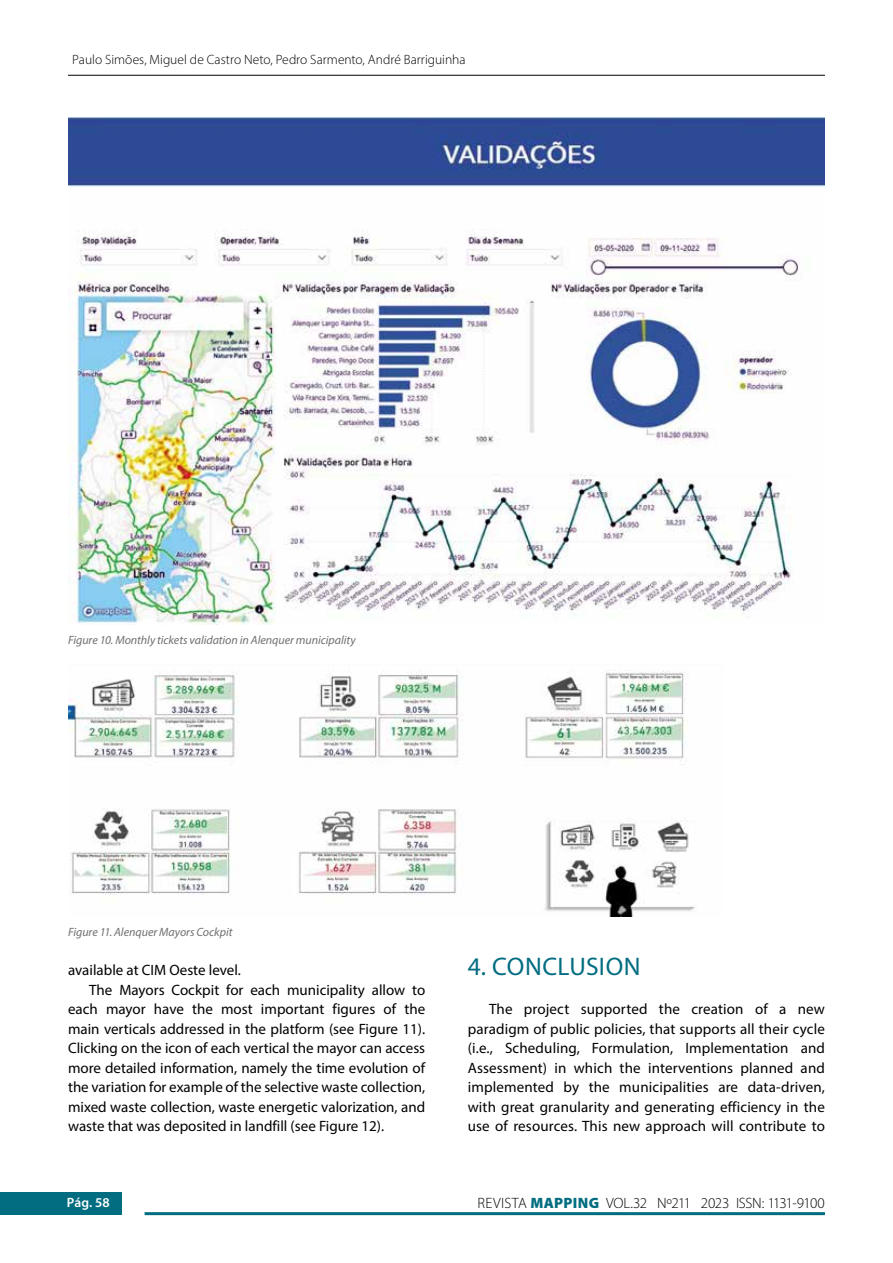
<style>
.page{position:relative;width:893px;height:1263px;background:#fff}
.page>*{position:absolute;margin:0;border:0;box-sizing:border-box;transform-origin:0 0}
.t1{font:25.5px "Myriad Pro";letter-spacing:.01em;color:#026d81}
.t2{font:15px/19.5px "Myriad Pro";color:#000;text-align:justify}
.t3{font:300 15px "Myriad Pro";letter-spacing:-.015em;color:#000}
.t4{font:300 13.5px "Myriad Pro";color:#000}
.t5{font:600 13.5px "Myriad Pro";color:#fff}
.t6{font:italic 12px "Myriad Pro";letter-spacing:-.005em;color:#706f6f}
.s1{font-weight:900;color:#026d81}
</style>
<div class="page">
<div style="left:0;top:1193px;width:121px;height:22px;background:#026d81"></div>
<hr style="left:145px;top:1212px;width:680px;height:3px;background:#026d81">
<hr style="left:68px;top:75px;width:757px;height:1px;background:#000">
<img style="left:68px;top:117px;width:757px;height:507px">
<img style="left:68px;top:670px;width:628px;height:246px">
<p class="t4" style="left:72px;top:52px;width:395px">Paulo Simões, Miguel de Castro Neto, Pedro Sarmento, André Barriguinha</p>
<p class="t6" style="left:68px;top:632px;width:289px">Figure 10. Monthly tickets validation in Alenquer municipality</p>
<p class="t6" style="left:68px;top:925px;width:166px">Figure 11. Alenquer Mayors Cockpit</p>
<p class="t2" style="left:68px;top:960px;width:174px">available at CIM Oeste level.</p>
<p class="t2" style="left:89px;top:979px;width:337px">The Mayors Cockpit for each municipality allow to</p>
<p class="t2" style="left:68px;top:999px;width:359px">each mayor have the most important figures of the</p>
<p class="t2" style="left:68px;top:1018px;width:359px">main verticals addressed in the platform (see Figure 11).</p>
<p class="t2" style="left:68px;top:1038px;width:359px">Clicking on the icon of each vertical the mayor can access</p>
<p class="t2" style="left:68px;top:1057px;width:359px">more detailed information, namely the time evolution of</p>
<p class="t2" style="left:68px;top:1077px;width:359px">the variation for example of the selective waste collection,</p>
<p class="t2" style="left:68px;top:1096px;width:359px">mixed waste collection, waste energetic valorization, and</p>
<p class="t2" style="left:68px;top:1116px;width:318px">waste that was deposited in landfill (see Figure 12).</p>
<h1 class="t1" style="left:468px;top:951px;width:174px">4. CONCLUSION</h1>
<p class="t2" style="left:468px;top:999px;width:359px;text-indent:21px">The project supported the creation of a new paradigm of public policies, that supports all their cycle (i.e., Scheduling, Formulation, Implementation and Assessment) in which the interventions planned and implemented by the municipalities are data-driven, with great granularity and generating efficiency in the use of resources. This new approach will contribute to</p>
<p class="t5" style="left:67px;top:1194px;width:44px">Pág. 58</p>
<p class="t3" style="left:478px;top:1194px;width:349px">REVISTA <span class="s1">MAPPING</span> VOL.32 Nº211 2023 ISSN: 1131-9100</p>
</div>
